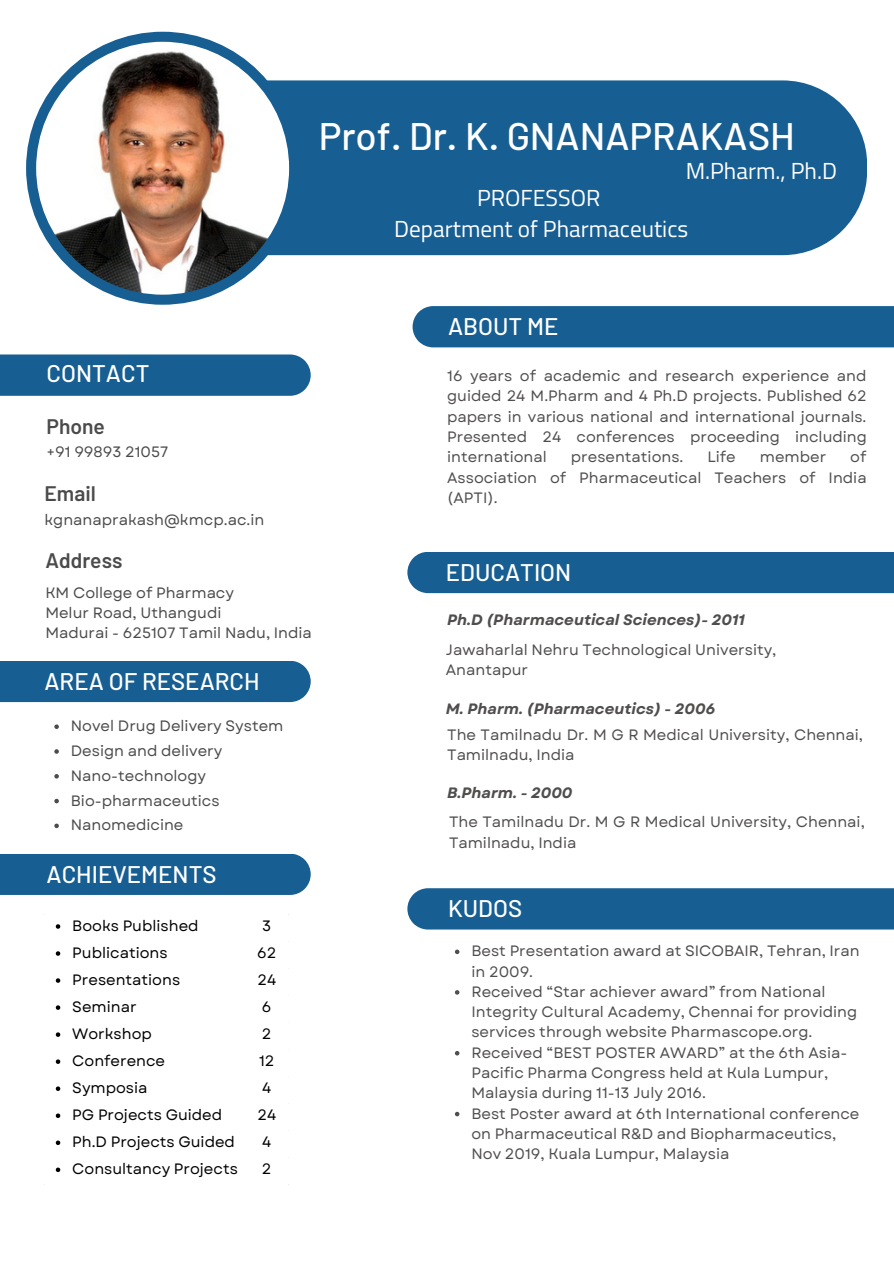
<style>
.page{position:relative;width:894px;height:1264px;background:#fff}
.page>*{position:absolute;margin:0;border:0;box-sizing:border-box;transform-origin:0 0}
.t1{font:500 38.4px "Barlow";color:#fff}
.t2{font:500 24px "Barlow";color:#fff}
.t3{font:23.25px/31.5px "Titillium Web";color:#fff;text-align:center}
.t4{font:600 21px "Barlow";color:#4b4b4b}
.t5{font:15px/20.2px "Garet";color:#504d4d}
.t6{font:15px/24.8px "Garet";color:#4b4b4b}
.t7{font:15px "Garet";color:#000}
.t8{font:italic 700 15px "Garet";color:#504d4d}
</style>
<div class="page">
<div style="left:36px;top:80px;width:830px;height:175px;background:#175e92;border-radius:84px"></div>
<div style="left:26px;top:32px;width:273px;height:273px;background:#175e92;border-radius:50%"></div>
<div style="left:412px;top:306px;width:481px;height:41px;background:#175e92"></div>
<div style="left:407px;top:888px;width:486px;height:41px;background:#175e92"></div>
<div style="left:407px;top:552px;width:486px;height:41px;background:#175e92"></div>
<div style="left:0;top:354px;width:310px;height:42px;background:#175e92"></div>
<div style="left:0;top:661px;width:310px;height:41px;background:#175e92"></div>
<div style="left:0;top:854px;width:310px;height:41px;background:#175e92"></div>
<img style="left:36px;top:42px;width:253px;height:253px;border-radius:50%">
<svg style="left:56px;top:924px;width:4px;height:4px"></svg>
<svg style="left:56px;top:951px;width:4px;height:4px"></svg>
<svg style="left:56px;top:978px;width:4px;height:4px"></svg>
<svg style="left:56px;top:1005px;width:4px;height:4px"></svg>
<svg style="left:56px;top:1032px;width:4px;height:4px"></svg>
<svg style="left:56px;top:1059px;width:4px;height:4px"></svg>
<svg style="left:56px;top:1086px;width:4px;height:4px"></svg>
<svg style="left:56px;top:1113px;width:4px;height:4px"></svg>
<svg style="left:56px;top:1140px;width:4px;height:4px"></svg>
<svg style="left:56px;top:1167px;width:4px;height:5px"></svg>
<svg style="left:455px;top:949px;width:4px;height:5px"></svg>
<svg style="left:455px;top:990px;width:4px;height:4px"></svg>
<svg style="left:455px;top:1051px;width:4px;height:4px"></svg>
<svg style="left:455px;top:1111px;width:4px;height:5px"></svg>
<svg style="left:54px;top:724px;width:5px;height:5px"></svg>
<svg style="left:54px;top:749px;width:5px;height:4px"></svg>
<svg style="left:54px;top:774px;width:5px;height:4px"></svg>
<svg style="left:54px;top:798px;width:5px;height:5px"></svg>
<svg style="left:54px;top:823px;width:5px;height:5px"></svg>
<h1 class="t1" style="left:318px;top:112px;width:477px">Prof. Dr. K. GNANAPRAKASH</h1>
<h3 class="t3" style="left:394px;top:181px;width:295px">PROFESSOR<br>Department of Pharmaceutics</h3>
<h3 class="t3" style="left:685px;top:154px;width:153px">M.Pharm., Ph.D</h3>
<h2 class="t2" style="left:47px;top:358px;width:104px">CONTACT</h2>
<h3 class="t4" style="left:47px;top:413px;width:60px">Phone</h3>
<p class="t6" style="left:47px;top:439px;width:123px">+91 99893 21057</p>
<h3 class="t4" style="left:44px;top:479px;width:53px">Email</h3>
<p class="t6" style="left:44px;top:507px;width:221px">kgnanaprakash@kmcp.ac.in</p>
<h3 class="t4" style="left:46px;top:547px;width:78px">Address</h3>
<p class="t6" style="left:45px;top:582px;width:268px;line-height:20.2px">KM College of Pharmacy<br>Melur Road, Uthangudi<br>Madurai - 625107 Tamil Nadu, India</p>
<h2 class="t2" style="left:44px;top:666px;width:216px">AREA OF RESEARCH</h2>
<p class="t6" style="left:71px;top:713px;width:214px">Novel Drug Delivery System<br>Design and delivery<br>Nano-technology<br>Bio-pharmaceutics<br>Nanomedicine</p>
<h2 class="t2" style="left:47px;top:858px;width:171px">ACHIEVEMENTS</h2>
<p class="t7" style="left:72px;top:914px;width:128px">Books Published</p>
<p class="t7" style="left:262px;top:914px;width:11px">3</p>
<p class="t7" style="left:72px;top:942px;width:97px">Publications</p>
<p class="t7" style="left:257px;top:942px;width:21px">62</p>
<p class="t7" style="left:72px;top:969px;width:109px">Presentations</p>
<p class="t7" style="left:257px;top:969px;width:20px">24</p>
<p class="t7" style="left:72px;top:996px;width:66px">Seminar</p>
<p class="t7" style="left:262px;top:996px;width:11px">6</p>
<p class="t7" style="left:72px;top:1023px;width:81px">Workshop</p>
<p class="t7" style="left:262px;top:1023px;width:11px">2</p>
<p class="t7" style="left:72px;top:1050px;width:94px">Conference</p>
<p class="t7" style="left:259px;top:1050px;width:17px">12</p>
<p class="t7" style="left:72px;top:1077px;width:77px">Symposia</p>
<p class="t7" style="left:262px;top:1077px;width:11px">4</p>
<p class="t7" style="left:72px;top:1104px;width:151px">PG Projects Guided</p>
<p class="t7" style="left:257px;top:1104px;width:20px">24</p>
<p class="t7" style="left:72px;top:1131px;width:164px">Ph.D Projects Guided</p>
<p class="t7" style="left:262px;top:1131px;width:11px">4</p>
<p class="t7" style="left:72px;top:1158px;width:167px">Consultancy Projects</p>
<p class="t7" style="left:262px;top:1158px;width:11px">2</p>
<h2 class="t2" style="left:448px;top:311px;width:112px">ABOUT ME</h2>
<p class="t5" style="left:447px;top:366px;width:421px;text-align:justify">16 years of academic and research experience and guided 24 M.Pharm and 4 Ph.D projects. Published 62 papers in various national and international journals.<br>Presented 24 conferences proceeding including international</p>
<p class="t5" style="left:447px;top:447px;width:421px;text-align:justify;text-indent:403px">of Association of Pharmaceutical Teachers of India (APTI).</p>
<p class="t5" style="left:570px;top:447px;width:114px">presentations.</p>
<p class="t5" style="left:707px;top:447px;width:30px">Life</p>
<p class="t5" style="left:759px;top:447px;width:68px">member</p>
<h2 class="t2" style="left:446px;top:557px;width:127px">EDUCATION</h2>
<p class="t8" style="left:447px;top:609px;width:299px">Ph.D (Pharmaceutical Sciences)- 2011</p>
<p class="t5" style="left:446px;top:639px;width:332px">Jawaharlal Nehru Technological University,<br>Anantapur</p>
<p class="t8" style="left:446px;top:697px;width:271px">M. Pharm. (Pharmaceutics) - 2006</p>
<p class="t5" style="left:447px;top:724px;width:417px">The Tamilnadu Dr. M G R Medical University, Chennai,<br>Tamilnadu, India</p>
<p class="t8" style="left:447px;top:781px;width:127px">B.Pharm. - 2000</p>
<p class="t5" style="left:449px;top:812px;width:417px">The Tamilnadu Dr. M G R Medical University, Chennai,<br>Tamilnadu, India</p>
<h2 class="t2" style="left:448px;top:893px;width:76px">KUDOS</h2>
<p class="t5" style="left:471px;top:941px;width:389px">Best Presentation award at SICOBAIR, Tehran, Iran in 2009.<br>Received “Star achiever award” from National Integrity Cultural Academy, Chennai for providing services through website Pharmascope.org.<br>Received “BEST POSTER AWARD” at the 6th Asia-Pacific Pharma Congress held at Kula Lumpur, Malaysia during 11-13 July 2016.<br>Best Poster award at 6th International conference on Pharmaceutical R&amp;D and Biopharmaceutics, Nov 2019, Kuala Lumpur, Malaysia</p>
</div>
